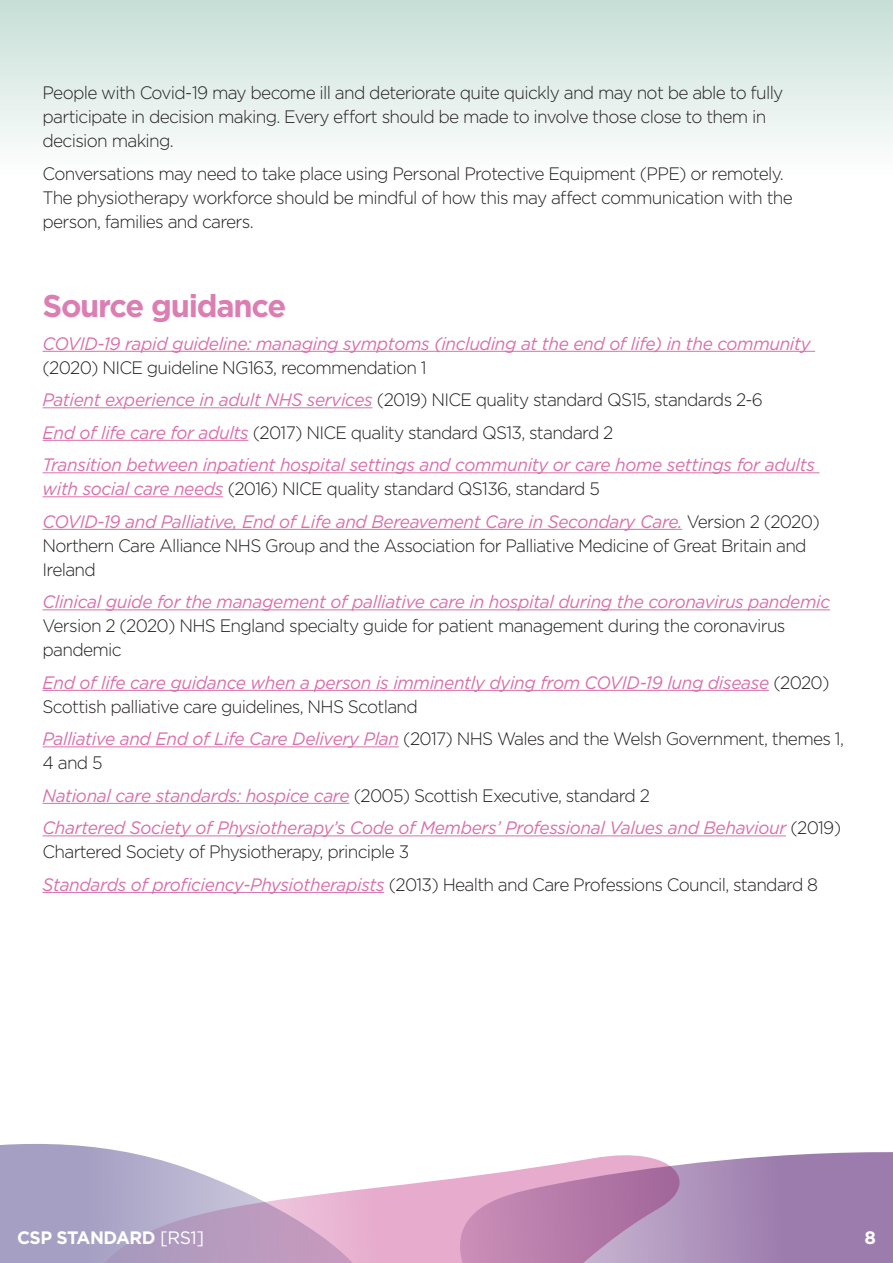
<style>
.page{position:relative;width:893px;height:1263px;background:#fff}
.page>*{position:absolute;margin:0;border:0;box-sizing:border-box;transform-origin:0 0}
.Body_copy{font:700 31.5px "Gotham";letter-spacing:-.04em;color:#dd7eb3}
.Body_copy-2{font:300 18px/24px "Gotham";letter-spacing:-.04em;color:#231f20;scale:.96 1}
.Body_copy-3{font:italic 18px/24px "Gotham";letter-spacing:-.02em;color:#d96fab;scale:.96 1}
.Body_copy-4{font:700 18px "Gotham";letter-spacing:-.025em;color:#fff}
.s1{font-weight:300;font-style:normal;color:#231f20}
.s2{font-weight:400;font-style:italic;color:#d96fab}
.s3{font-weight:400}
</style>
<div class="page">
<div style="left:0;top:1144px;width:125px;height:119px;background:#a59fc3"></div>
<svg style="left:688px;top:1152px;width:205px;height:111px;background:#a486b3"></svg>
<svg style="left:65px;top:1152px;width:623px;height:111px"></svg>
<div style="left:0;top:0;width:893px;height:293px;background:linear-gradient(to bottom,#cfe3dd,#fff)"></div>
<hr style="left:43px;top:351px;width:772px;height:1px;background:#d96fab">
<hr style="left:43px;top:407px;width:329px;height:1px;background:#d96fab">
<hr style="left:43px;top:440px;width:205px;height:1px;background:#d96fab">
<hr style="left:43px;top:472px;width:776px;height:1px;background:#d96fab">
<hr style="left:43px;top:496px;width:180px;height:1px;background:#d96fab">
<hr style="left:43px;top:529px;width:639px;height:1px;background:#d96fab">
<hr style="left:43px;top:609px;width:787px;height:1px;background:#d96fab">
<hr style="left:43px;top:690px;width:726px;height:1px;background:#d96fab">
<hr style="left:43px;top:746px;width:356px;height:1px;background:#d96fab">
<hr style="left:43px;top:803px;width:306px;height:1px;background:#d96fab">
<hr style="left:43px;top:835px;width:743px;height:1px;background:#d96fab">
<hr style="left:43px;top:892px;width:341px;height:1px;background:#d96fab">
<p class="Body_copy-2" style="left:43px;top:81px;width:773px">People with Covid-19 may become ill and deteriorate quite quickly and may not be able to fully participate in decision making. Every effort should be made to involve those close to them in decision making.</p>
<p class="Body_copy-2" style="left:43px;top:161px;width:783px">Conversations may need to take place using Personal Protective Equipment (PPE) or remotely.<br>The physiotherapy workforce should be mindful of how this may affect communication with the person, families and carers.</p>
<p class="Body_copy" style="left:43px;top:285px;width:245px">Source guidance</p>
<p class="Body_copy-3" style="left:43px;top:331px;width:802px">COVID-19 rapid guideline: managing symptoms (including at the end of life) in the community <span class="s1">(2020) NICE guideline NG163, recommendation 1</span></p>
<p class="Body_copy-2" style="left:43px;top:387px;width:752px"><span class="s2">Patient experience in adult NHS services</span> (2019) NICE quality standard QS15, standards 2-6</p>
<p class="Body_copy-2" style="left:43px;top:420px;width:596px"><span class="s2">End of life care for adults</span> (2017) NICE quality standard QS13, standard 2</p>
<p class="Body_copy-3" style="left:43px;top:452px;width:806px">Transition between inpatient hospital settings and community or care home settings for adults with social care needs <span class="s1">(2016) NICE quality standard QS136, standard 5</span></p>
<p class="Body_copy-2" style="left:43px;top:509px;width:811px"><span class="s2">COVID-19 and Palliative, End of Life and Bereavement Care in Secondary Care.</span> Version 2 (2020)<br>Northern Care Alliance NHS Group and the Association for Palliative Medicine of Great Britain and<br>Ireland</p>
<p class="Body_copy-2" style="left:43px;top:589px;width:822px"><span class="s2">Clinical guide for the management of palliative care in hospital during the coronavirus pandemic<br></span>Version 2 (2020) NHS England specialty guide for patient management during the coronavirus pandemic</p>
<p class="Body_copy-3" style="left:43px;top:670px;width:821px">End of life care guidance when a person is imminently dying from COVID-19 lung disease <span class="s1">(2020)<br>Scottish palliative care guidelines, NHS Scotland</span></p>
<p class="Body_copy-2" style="left:43px;top:726px;width:836px"><span class="s2">Palliative and End of Life Care Delivery Plan</span> (2017) NHS Wales and the Welsh Government, themes 1,<br>4 and 5</p>
<p class="Body_copy-3" style="left:43px;top:783px;width:634px">National care standards: hospice care <span class="s1">(2005) Scottish Executive, standard 2</span></p>
<p class="Body_copy-3" style="left:43px;top:815px;width:833px">Chartered Society of Physiotherapy’s Code of Members’ Professional Values and Behaviour <span class="s1">(2019)<br>Chartered Society of Physiotherapy, principle 3</span></p>
<p class="Body_copy-2" style="left:43px;top:872px;width:809px"><span class="s2">Standards of proficiency-Physiotherapists</span> (2013) Health and Care Professions Council, standard 8</p>
<p class="Body_copy-4" style="left:17px;top:1226px;width:189px">CSP STANDARD <span class="s3">[RS1]</span></p>
<p class="Body_copy-4" style="left:864px;top:1226px;width:13px">8</p>
</div>
